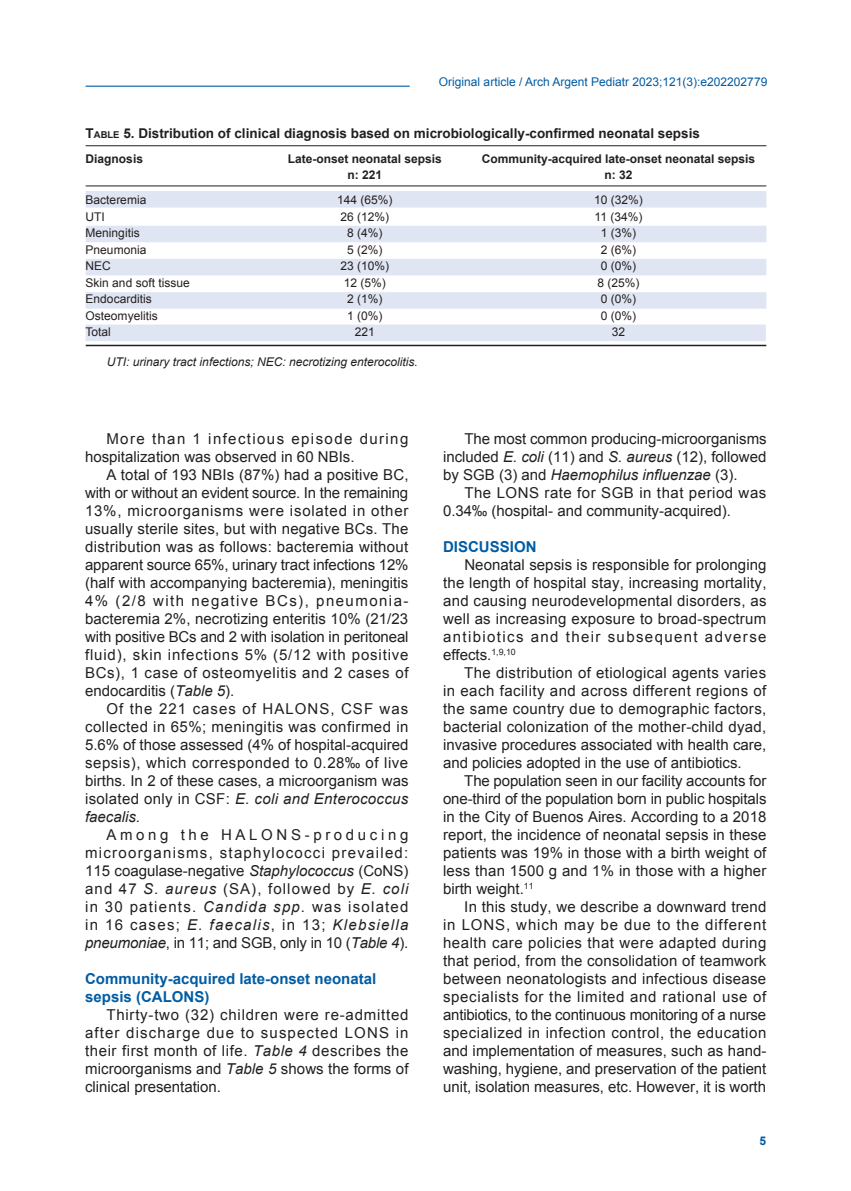
<style>
.page{position:relative;width:851px;height:1191px;background:#fff}
.page>*{position:absolute;margin:0;border:0;box-sizing:border-box;transform-origin:0 0}
.t1{font:15px/18px "Arial";color:#231f20;text-align:justify}
.t2{font:700 15px/18px "Arial";color:#015ca3}
.t3{font:700 13.5px "Arial";color:#231f20}
.t4{font:12px "Arial";color:#231f20}
.t5{font:700 12px "Arial";color:#231f20}
.t6{font:italic 12px "Arial";color:#231f20}
.t7{font:12px "Arial";color:#015ca3}
.t8{font:700 12px "Arial";color:#015ca3}
.s1{font-style:inherit}
.s2{font-size:9.45px}
.s3{font-style:italic}
</style>
<div class="page">
<hr style="left:86px;top:86px;width:323px;height:1px;background:#015ca3">
<div style="left:86px;top:191px;width:680px;height:16px;background:#dfe5f2"></div>
<div style="left:86px;top:226px;width:680px;height:16px;background:#dfe5f2"></div>
<div style="left:86px;top:259px;width:680px;height:16px;background:#dfe5f2"></div>
<div style="left:86px;top:292px;width:680px;height:17px;background:#dfe5f2"></div>
<div style="left:86px;top:324px;width:679px;height:17px;background:#dfe5f2"></div>
<hr style="left:86px;top:145px;width:680px;height:1px;background:#231f20">
<hr style="left:86px;top:185px;width:680px;height:1px;background:#231f20">
<hr style="left:86px;top:345px;width:680px;height:1px;background:#231f20">
<p class="t7" style="left:439px;top:74px;width:330px">Original article / Arch Argent Pediatr 2023;<span class="s1">121(3):</span>e202202779</p>
<p class="t3" style="left:86px;top:124px;width:615px"><span class="s1">T</span><span class="s2">able</span> 5. Distribution of clinical diagnosis based on microbiologically-confirmed neonatal sepsis</p>
<p class="t5" style="left:86px;top:150px;width:59px">Diagnosis</p>
<p class="t5" style="left:288px;top:150px;width:156px">Late-onset neonatal sepsis</p>
<p class="t5" style="left:481px;top:150px;width:275px">Community-acquired late-onset neonatal sepsis</p>
<p class="t5" style="left:347px;top:167px;width:36px">n: 221</p>
<p class="t5" style="left:604px;top:167px;width:30px">n: 32</p>
<p class="t4" style="left:86px;top:192px;width:62px">Bacteremia</p>
<p class="t4" style="left:337px;top:192px;width:57px">144 (65%)</p>
<p class="t4" style="left:594px;top:192px;width:50px">10 (32%)</p>
<p class="t4" style="left:86px;top:209px;width:21px">UTI</p>
<p class="t4" style="left:340px;top:209px;width:50px">26 (12%)</p>
<p class="t4" style="left:594px;top:209px;width:49px">11 (34%)</p>
<p class="t4" style="left:86px;top:225px;width:56px">Meningitis</p>
<p class="t4" style="left:347px;top:225px;width:37px">8 (4%)</p>
<p class="t4" style="left:600px;top:225px;width:37px">1 (3%)</p>
<p class="t4" style="left:86px;top:242px;width:62px">Pneumonia</p>
<p class="t4" style="left:347px;top:242px;width:37px">5 (2%)</p>
<p class="t4" style="left:600px;top:242px;width:37px">2 (6%)</p>
<p class="t4" style="left:86px;top:258px;width:27px">NEC</p>
<p class="t4" style="left:340px;top:258px;width:50px">23 (10%)</p>
<p class="t4" style="left:600px;top:258px;width:37px">0 (0%)</p>
<p class="t4" style="left:86px;top:275px;width:106px">Skin and soft tissue</p>
<p class="t4" style="left:344px;top:275px;width:44px">12 (5%)</p>
<p class="t4" style="left:597px;top:275px;width:44px">8 (25%)</p>
<p class="t4" style="left:86px;top:291px;width:68px">Endocarditis</p>
<p class="t4" style="left:347px;top:291px;width:37px">2 (1%)</p>
<p class="t4" style="left:600px;top:291px;width:37px">0 (0%)</p>
<p class="t4" style="left:86px;top:308px;width:74px">Osteomyelitis</p>
<p class="t4" style="left:347px;top:308px;width:37px">1 (0%)</p>
<p class="t4" style="left:600px;top:308px;width:37px">0 (0%)</p>
<p class="t4" style="left:86px;top:324px;width:27px">Total</p>
<p class="t4" style="left:355px;top:324px;width:22px">221</p>
<p class="t4" style="left:611px;top:324px;width:15px">32</p>
<p class="t6" style="left:107px;top:353px;width:312px">UTI: urinary tract infections; NEC: necrotizing enterocolitis.</p>
<p class="t1" style="left:85px;top:430px;width:325px;text-indent:21px">More than 1 infectious episode during hospitalization was observed in 60 NBIs.</p>
<p class="t1" style="left:85px;top:466px;width:325px;text-indent:21px">A total of 193 NBIs (87%) had a positive BC, with or without an evident source. In the remaining 13%, microorganisms were isolated in other usually sterile sites, but with negative BCs. The distribution was as follows: bacteremia without apparent source 65%, urinary tract infections 12% (half with accompanying bacteremia), meningitis 4% (2/8 with negative BCs), pneumonia&shy;bacteremia 2%, necrotizing enteritis 10% (21/23 with positive BCs and 2 with isolation in peritoneal fluid), skin infections 5% (5/12 with positive BCs), 1 case of osteomyelitis and 2 cases of endocarditis (<span class="s3">Table 5</span>).</p>
<p class="t1" style="left:85px;top:700px;width:325px;text-indent:21px">Of the 221 cases of HALONS, CSF was collected in 65%; meningitis was confirmed in 5.6% of those assessed (4% of hospital-acquired sepsis), which corresponded to 0.28‰ of live births. In 2 of these cases, a microorganism was isolated only in CSF: <span class="s3">E. coli and Enterococcus faecalis.</span></p>
<p class="t1" style="left:85px;top:826px;width:325px;text-indent:21px">Among the HALONS-producing microorganisms, staphylococci prevailed:<br>115 coagulase-negative <span class="s3">Staphylococcus</span> (CoNS) and 47 <span class="s3">S. aureus</span> (SA), followed by <span class="s3">E. coli </span>in 30 patients. <span class="s3">Candida spp.</span> was isolated in 16 cases; <span class="s3">E. faecalis</span>, in 13; <span class="s3">Klebsiella pneumoniae</span>, in 11; and SGB, only in 10 (<span class="s3">Table 4</span>).</p>
<p class="t2" style="left:85px;top:970px;width:292px">Community-acquired late-onset neonatal sepsis (CALONS)</p>
<p class="t1" style="left:85px;top:1006px;width:325px;text-indent:21px">Thirty-two (32) children were re-admitted after discharge due to suspected LONS in their first month of life. <span class="s3">Table 4</span> describes the microorganisms and <span class="s3">Table 5</span> shows the forms of clinical presentation.</p>
<p class="t1" style="left:443px;top:430px;width:325px;text-indent:21px">The most common producing-microorganisms included <span class="s3">E. coli</span> (11) and <span class="s3">S. aureus</span> (12), followed by SGB (3) and <span class="s3">Haemophilus influenzae</span> (3).</p>
<p class="t1" style="left:443px;top:484px;width:325px;text-indent:21px">The LONS rate for SGB in that period was<br>0.34‰ (hospital- and community-acquired).</p>
<p class="t2" style="left:443px;top:538px;width:95px">DISCUSSION</p>
<p class="t1" style="left:443px;top:556px;width:325px;text-indent:21px">Neonatal sepsis is responsible for prolonging the length of hospital stay, increasing mortality, and causing neurodevelopmental disorders, as well as increasing exposure to broad-spectrum antibiotics and their subsequent adverse effects.<sup>1,9,10</sup></p>
<p class="t1" style="left:443px;top:664px;width:325px;text-indent:21px">The distribution of etiological agents varies in each facility and across different regions of the same country due to demographic factors, bacterial colonization of the mother-child dyad, invasive procedures associated with health care, and policies adopted in the use of antibiotics.</p>
<p class="t1" style="left:443px;top:772px;width:325px;text-indent:21px">The population seen in our facility accounts for one-third of the population born in public hospitals in the City of Buenos Aires. According to a 2018 report, the incidence of neonatal sepsis in these patients was 19% in those with a birth weight of less than 1500 g and 1% in those with a higher birth weight.<sup>11</sup></p>
<p class="t1" style="left:443px;top:898px;width:325px;text-indent:21px">In this study, we describe a downward trend in LONS, which may be due to the different health care policies that were adapted during that period, from the consolidation of teamwork between neonatologists and infectious disease specialists for the limited and rational use of antibiotics, to the continuous monitoring of a nurse specialized in infection control, the education and implementation of measures, such as hand&shy;washing, hygiene, and preservation of the patient unit, isolation measures, etc. However, it is worth</p>
<p class="t8" style="left:759px;top:1133px;width:8px">5</p>
</div>
